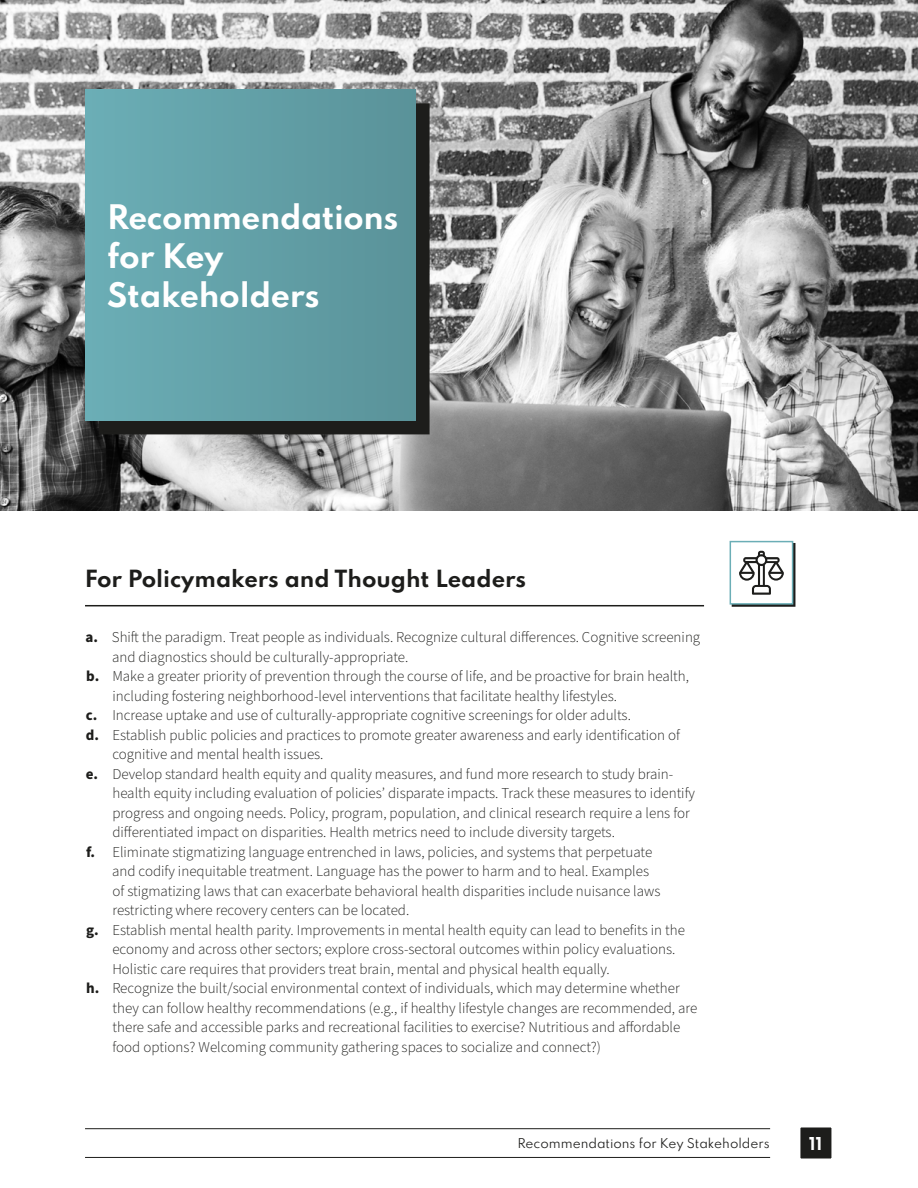
<style>
.page{position:relative;width:918px;height:1188px;background:#fff}
.page>*{position:absolute;margin:0;border:0;box-sizing:border-box;transform-origin:0 0}
.t1{font:700 30px/39px "Spartan";letter-spacing:-.015em;color:#fff}
.t2{font:700 21px "Spartan";color:#1d1d1b}
.t3{font:700 15.75px "Spartan";color:#fff}
.t4{font:300 15px "Source Sans Pro";color:#1d1d1b}
.t5{font:12px "Spartan";color:#1d1d1b}
.s1{font-weight:700}
</style>
<div class="page">
<img style="left:0;top:0;width:918px;height:510px">
<hr style="left:85px;top:605px;width:619px;height:1px;background:#1d1d1b">
<div style="left:732px;top:543px;width:63px;height:64px;border:2px solid #1d1d1b"></div>
<div style="left:730px;top:542px;width:63px;height:62px;background:#fff"></div>
<svg style="left:739px;top:551px;width:45px;height:44px"></svg>
<div style="left:730px;top:541px;width:63px;height:64px;border:2px solid #6baeb6"></div>
<div style="left:99px;top:103px;width:331px;height:332px;background:#1d1d1b"></div>
<div style="left:85px;top:90px;width:330px;height:330px;background:linear-gradient(to right,#6baeb6,#5a9299)"></div>
<div style="left:800px;top:1127px;width:32px;height:32px;background:#1d1d1b"></div>
<div style="left:799px;top:1126px;width:34px;height:34px;border:2px solid #fff"></div>
<hr style="left:85px;top:1157px;width:685px;height:1px;background:#1d1d1b">
<hr style="left:85px;top:1128px;width:685px;height:1px;background:#1d1d1b">
<h1 class="t1" style="left:107px;top:197px;width:293px">Recommendations for Key<br>Stakeholders</h1>
<h2 class="t2" style="left:85px;top:563px;width:443px">For Policymakers and Thought Leaders</h2>
<p class="t4" style="left:85px;top:627px;width:616px"><span class="s1">a.</span> Shift the paradigm. Treat people as individuals. Recognize cultural differences. Cognitive screening</p>
<p class="t4" style="left:112px;top:647px;width:298px">and diagnostics should be culturally-appropriate.</p>
<p class="t4" style="left:86px;top:666px;width:604px"><span class="s1">b.</span> Make a greater priority of prevention through the course of life, and be proactive for brain health,</p>
<p class="t4" style="left:112px;top:686px;width:506px">including fostering neighborhood-level interventions that facilitate healthy lifestyles.</p>
<p class="t4" style="left:86px;top:705px;width:547px"><span class="s1">c.</span> Increase uptake and use of culturally-appropriate cognitive screenings for older adults.</p>
<p class="t4" style="left:86px;top:725px;width:596px"><span class="s1">d.</span> Establish public policies and practices to promote greater awareness and early identification of</p>
<p class="t4" style="left:112px;top:744px;width:213px">cognitive and mental health issues.</p>
<p class="t4" style="left:86px;top:764px;width:589px"><span class="s1">e.</span> Develop standard health equity and quality measures, and fund more research to study brain-</p>
<p class="t4" style="left:112px;top:783px;width:584px">health equity including evaluation of policies’ disparate impacts. Track these measures to identify</p>
<p class="t4" style="left:112px;top:803px;width:579px">progress and ongoing needs. Policy, program, population, and clinical research require a lens for</p>
<p class="t4" style="left:112px;top:822px;width:504px">differentiated impact on disparities. Health metrics need to include diversity targets.</p>
<p class="t4" style="left:86px;top:842px;width:568px"><span class="s1">f.</span> Eliminate stigmatizing language entrenched in laws, policies, and systems that perpetuate</p>
<p class="t4" style="left:112px;top:861px;width:538px">and codify inequitable treatment. Language has the power to harm and to heal. Examples</p>
<p class="t4" style="left:112px;top:881px;width:549px">of stigmatizing laws that can exacerbate behavioral health disparities include nuisance laws</p>
<p class="t4" style="left:112px;top:900px;width:298px">restricting where recovery centers can be located.</p>
<p class="t4" style="left:86px;top:920px;width:600px"><span class="s1">g.</span> Establish mental health parity. Improvements in mental health equity can lead to benefits in the</p>
<p class="t4" style="left:112px;top:939px;width:564px">economy and across other sectors; explore cross-sectoral outcomes within policy evaluations.</p>
<p class="t4" style="left:112px;top:959px;width:499px">Holistic care requires that providers treat brain, mental and physical health equally.</p>
<p class="t4" style="left:86px;top:978px;width:595px"><span class="s1">h.</span> Recognize the built/social environmental context of individuals, which may determine whether</p>
<p class="t4" style="left:113px;top:998px;width:586px">they can follow healthy recommendations (e.g., if healthy lifestyle changes are recommended, are</p>
<p class="t4" style="left:113px;top:1017px;width:569px">there safe and accessible parks and recreational facilities to exercise? Nutritious and affordable</p>
<p class="t4" style="left:113px;top:1037px;width:490px">food options? Welcoming community gathering spaces to socialize and connect?)</p>
<p class="t5" style="left:518px;top:1134px;width:254px">Recommendations for Key Stakeholders</p>
<p class="t3" style="left:809px;top:1131px;width:15px">11</p>
</div>
